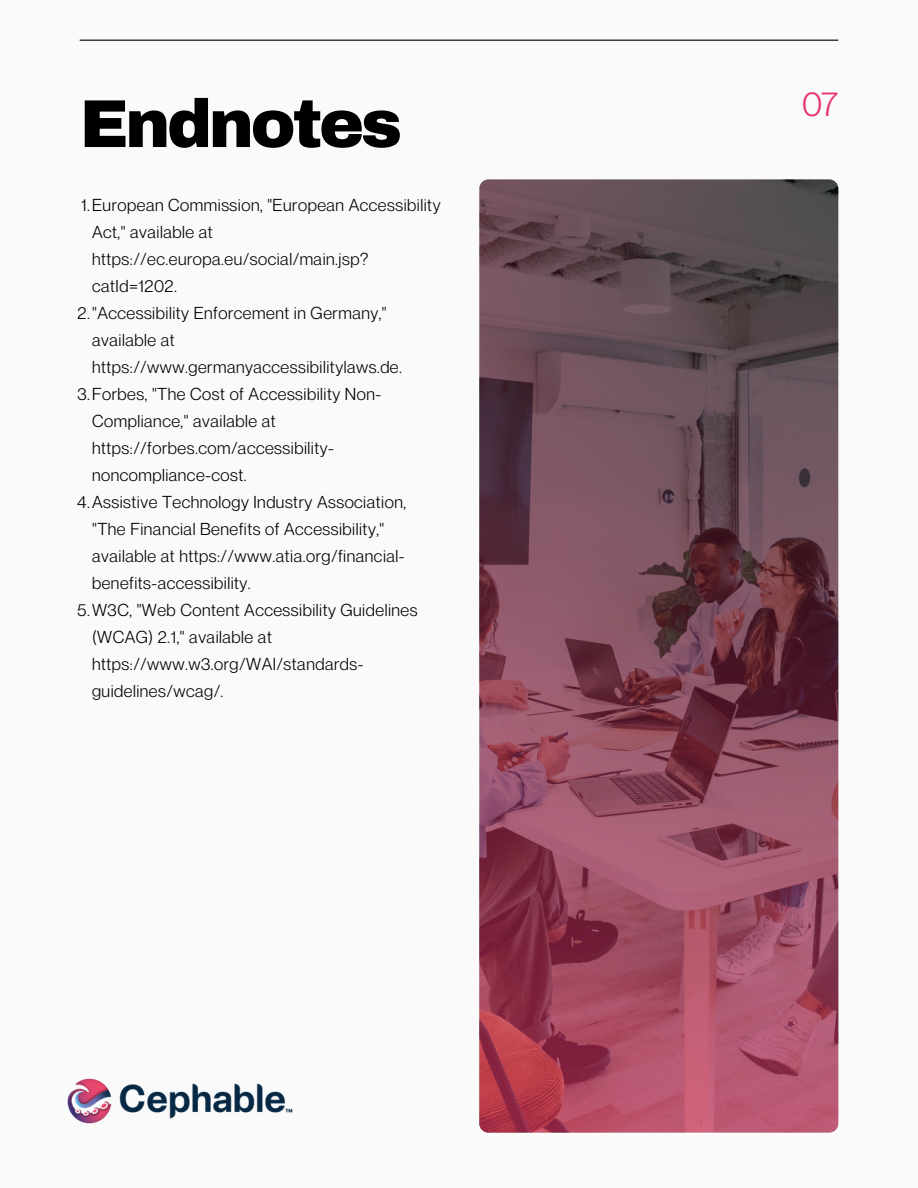
<style>
.page{position:relative;width:918px;height:1188px;background:#fafafa}
.page>*{position:absolute;margin:0;border:0;box-sizing:border-box;transform-origin:0 0}
.t1{font:900 67.65px "Archivo";letter-spacing:-.05em;color:#000}
.t2{font:33.9px "Neue Montreal";color:#e6346b}
.t3{font:16.95px/27px "Neue Montreal";letter-spacing:.03em;color:#000}
</style>
<div class="page">
<hr style="left:80px;top:40px;width:758px;height:1px;background:#000">
<svg style="left:479px;top:179px;width:359px;height:953px;background:#804959"></svg>
<img style="left:67px;top:1078px;width:226px;height:46px">
<h2 class="t1" style="left:80px;top:88px;width:324px">Endnotes</h2>
<h2 class="t2" style="left:802px;top:83px;width:38px">07</h2>
<p class="t3" style="left:92px;top:191px;width:350px;text-indent:-11px">1.European Commission, "European Accessibility<br>Act," available at https://ec.europa.eu/social/main.jsp? catId=1202.</p>
<p class="t3" style="left:92px;top:299px;width:311px;text-indent:-14px">2."Accessibility Enforcement in Germany," available at https://www.germanyaccessibilitylaws.de.</p>
<p class="t3" style="left:92px;top:380px;width:291px;text-indent:-15px">3.Forbes, "The Cost of Accessibility Non-<br>Compliance," available at https://forbes.com/accessibility&shy;noncompliance-cost.</p>
<p class="t3" style="left:92px;top:488px;width:315px;text-indent:-15px">4.Assistive Technology Industry Association, "The Financial Benefits of Accessibility," available at https://www.atia.org/financial&shy;benefits-accessibility.</p>
<p class="t3" style="left:92px;top:596px;width:327px;text-indent:-15px">5.W3C, "Web Content Accessibility Guidelines (WCAG) 2.1," available at https://www.w3.org/WAI/standards&shy;guidelines/wcag/.</p>
</div>
